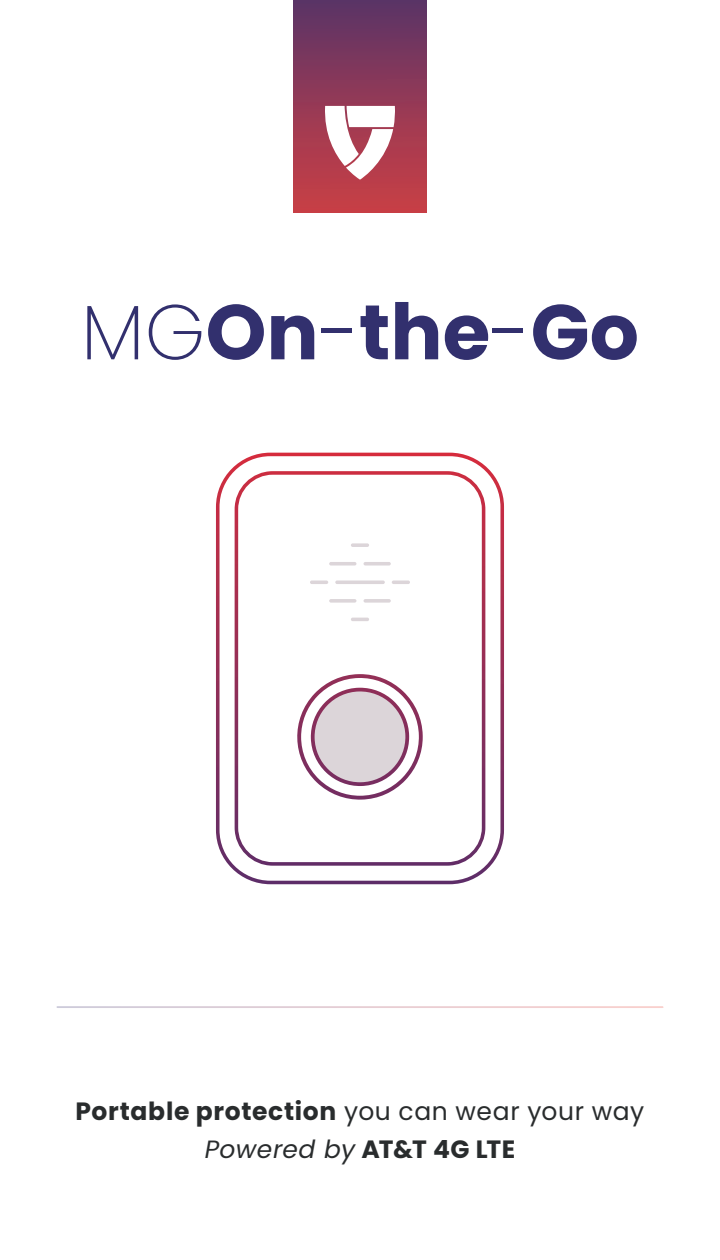
<style>
.page{position:relative;width:720px;height:1260px;background:#fff}
.page>*{position:absolute;margin:0;border:0;box-sizing:border-box;transform-origin:0 0}
.Body_Copy__8pt{font:700 77.5px "Poppins";color:#32306e}
.t1{font:700 25px "Poppins";letter-spacing:.03em;color:#292c2d}
.t2{font:italic 25px "Poppins";letter-spacing:.015em;color:#292c2d}
.s1{font-weight:200}
.s2{font-weight:300}
.s3{font-weight:400}
.s4{font-weight:700;font-style:normal}
</style>
<div class="page">
<div style="left:293px;top:0;width:134px;height:212px;background:linear-gradient(to bottom,#5c3466,#cb3f45)"></div>
<svg style="left:325px;top:106px;width:70px;height:74px"></svg>
<svg style="left:216px;top:453px;width:288px;height:431px"></svg>
<svg style="left:291px;top:674px;width:132px;height:126px"></svg>
<svg style="left:351px;top:543px;width:18px;height:4px"></svg>
<svg style="left:329px;top:562px;width:27px;height:4px"></svg>
<svg style="left:364px;top:562px;width:27px;height:4px"></svg>
<hr style="left:351px;top:618px;width:18px;height:3px;background:#dcd5d9;border-radius:2px">
<hr style="left:335px;top:581px;width:50px;height:3px;background:#dcd5d9;border-radius:2px">
<hr style="left:310px;top:581px;width:18px;height:3px;background:#dcd5d9;border-radius:2px">
<hr style="left:392px;top:581px;width:18px;height:3px;background:#dcd5d9;border-radius:2px">
<svg style="left:329px;top:599px;width:27px;height:4px"></svg>
<svg style="left:364px;top:599px;width:27px;height:4px"></svg>
<p class="Body_Copy__8pt" style="left:81px;top:287px;width:559px"><span class="s1">MG</span>On<span class="s2">-</span>the<span class="s2">-</span>Go</p>
<p class="t1" style="left:76px;top:1097px;width:570px">Portable protection <span class="s3">you can wear your way</span></p>
<p class="t2" style="left:205px;top:1135px;width:312px">Powered by <span class="s4">AT&amp;T 4G LTE</span></p>
</div>
